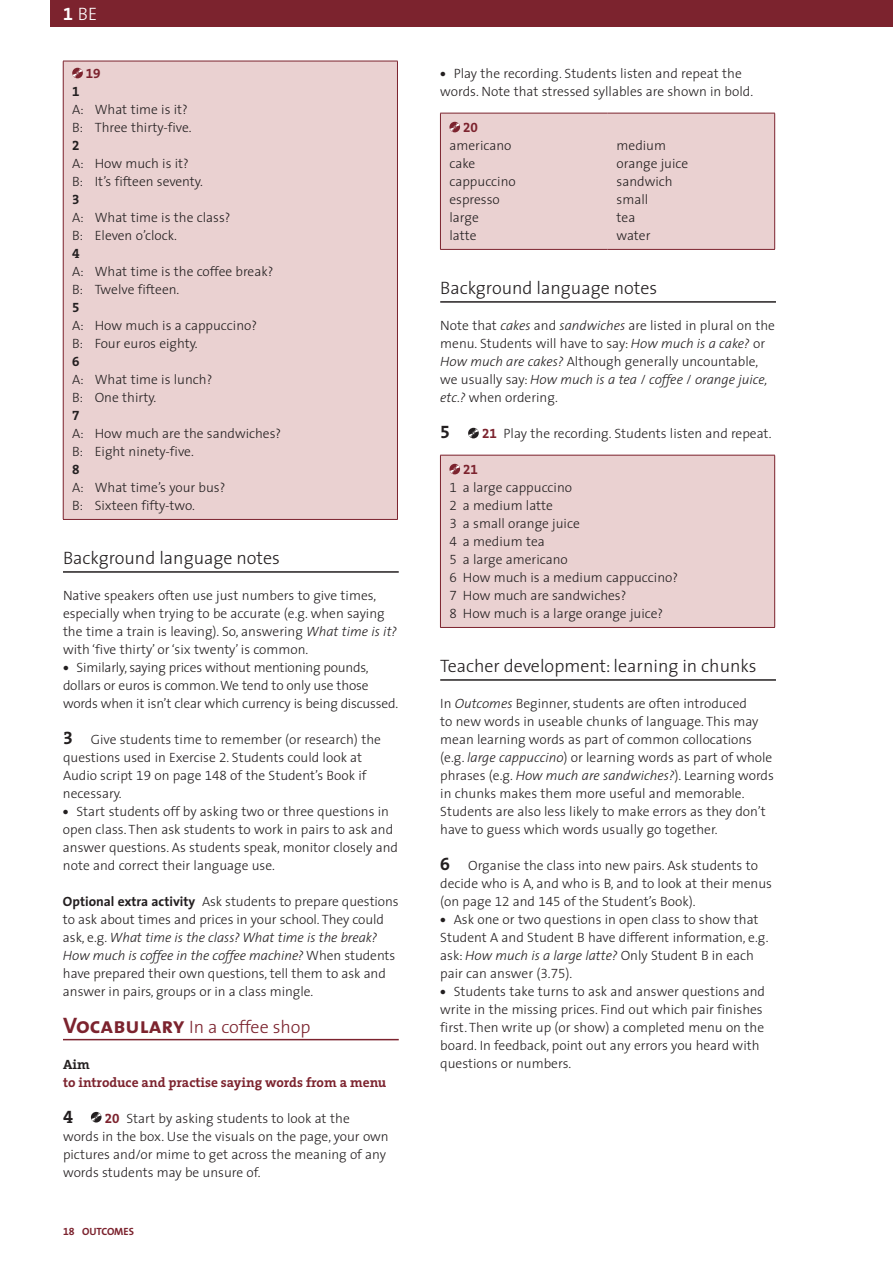
<style>
.page{position:relative;width:893px;height:1263px;background:#fff}
.page>*{position:absolute;margin:0;border:0;box-sizing:border-box;transform-origin:0 0}
.t1{font:300 18px "The Sans";color:#231f20}
.t2{font:300 18px "The Sans";color:#7c232e}
.t3{font:18px "The Sans Light Caps";color:#fff}
.t4{font:18px "The Serif Bold Expert";color:#231f20}
.t5{font:300 13.5px/18px "The Sans";color:#231f20}
.t6{font:700 13.5px "The Serif";color:#7c232e}
.t7{font:13.5px "The Serif Bold Expert";color:#231f20}
.t8{font:13.5px "The Serif Bold Expert";color:#7c232e}
.t9{font:700 13.5px "The Serif";color:#231f20}
.t10{font:10.5px "The Sans Bold Caps";letter-spacing:-.01em;color:#7c232e}
.s1{font-family:"The Sans Bold Expert"}
.s2{font-style:italic}
.s3{font-weight:800}
.s4{font-family:"The Serif Bold Expert";font-weight:400;font-size:18px}
.s5{font-family:"The Sans Light Expert";font-weight:400}
.s6{font-weight:700}
.s7{font-family:"The Sans Bold Caps";font-weight:400;font-size:22.5px}
.s8{font-family:"The Serif Bold Expert";font-weight:400;color:#7c232e}
</style>
<div class="page">
<div style="left:51px;top:0;width:842px;height:27px;background:#7c232e"></div>
<hr style="left:63px;top:571px;width:336px;height:2px;background:#231f20">
<hr style="left:63px;top:1039px;width:336px;height:1px;background:#7c232e">
<div style="left:63px;top:61px;width:334px;height:458px;background:#ead1d1"></div>
<hr style="left:63px;top:61px;width:1px;height:458px;background:#7c232e">
<hr style="left:63px;top:61px;width:335px;height:1px;background:#7c232e">
<hr style="left:397px;top:61px;width:1px;height:458px;background:#7c232e">
<hr style="left:63px;top:519px;width:335px;height:1px;background:#7c232e">
<svg style="left:72px;top:68px;width:11px;height:10px"></svg>
<svg style="left:91px;top:1112px;width:11px;height:10px"></svg>
<hr style="left:440px;top:301px;width:336px;height:2px;background:#231f20">
<hr style="left:440px;top:679px;width:336px;height:2px;background:#231f20">
<div style="left:441px;top:114px;width:333px;height:135px;background:#ead1d1"></div>
<hr style="left:440px;top:113px;width:1px;height:136px;background:#7c232e">
<hr style="left:440px;top:113px;width:168px;height:1px;background:#7c232e">
<hr style="left:440px;top:249px;width:168px;height:1px;background:#7c232e">
<hr style="left:608px;top:113px;width:167px;height:1px;background:#7c232e">
<hr style="left:774px;top:113px;width:1px;height:136px;background:#7c232e">
<hr style="left:608px;top:249px;width:167px;height:1px;background:#7c232e">
<svg style="left:449px;top:122px;width:11px;height:10px"></svg>
<svg style="left:468px;top:428px;width:11px;height:10px"></svg>
<div style="left:440px;top:455px;width:335px;height:172px;background:#ead1d1"></div>
<hr style="left:440px;top:455px;width:1px;height:172px;background:#7c232e">
<hr style="left:440px;top:455px;width:335px;height:1px;background:#7c232e">
<hr style="left:774px;top:455px;width:1px;height:172px;background:#7c232e">
<hr style="left:440px;top:627px;width:335px;height:1px;background:#7c232e">
<svg style="left:449px;top:464px;width:11px;height:10px"></svg>
<h1 class="t3" style="left:63px;top:-1px;width:33px"><span class="s1">1</span> BE</h1>
<p class="t8" style="left:86px;top:63px;width:16px">19</p>
<p class="t7" style="left:72px;top:81px;width:9px">1</p>
<p class="t5" style="left:72px;top:100px;width:121px">A: What time is it?<br>B: Three thirty-five.</p>
<p class="t7" style="left:72px;top:134px;width:9px">2</p>
<p class="t5" style="left:72px;top:154px;width:132px">A: How much is it?<br>B: It’s fifteen seventy.</p>
<p class="t7" style="left:72px;top:188px;width:9px">3</p>
<p class="t5" style="left:72px;top:208px;width:160px">A: What time is the class?<br>B: Eleven o’clock.</p>
<p class="t7" style="left:72px;top:242px;width:9px">4</p>
<p class="t5" style="left:72px;top:262px;width:203px">A: What time is the coffee break?<br>B: Twelve fifteen.</p>
<p class="t7" style="left:72px;top:296px;width:9px">5</p>
<p class="t5" style="left:72px;top:316px;width:186px">A: How much is a cappuccino?<br>B: Four euros eighty.</p>
<p class="t7" style="left:72px;top:350px;width:9px">6</p>
<p class="t5" style="left:72px;top:370px;width:142px">A: What time is lunch?<br>B: One thirty.</p>
<p class="t7" style="left:72px;top:404px;width:9px">7</p>
<p class="t5" style="left:72px;top:424px;width:210px">A: How much are the sandwiches?<br>B: Eight ninety-five.</p>
<p class="t7" style="left:72px;top:458px;width:9px">8</p>
<p class="t5" style="left:72px;top:478px;width:155px">A: What time’s your bus?<br>B: Sixteen fifty-two.</p>
<h1 class="t1" style="left:63px;top:543px;width:219px">Background language notes</h1>
<p class="t5" style="left:63px;top:586px;width:336px">Native speakers often use just numbers to give times, especially when trying to be accurate (e.g. when saying the time a train is leaving). So, answering <span class="s2">What time is it? </span>with ‘five thirty’ or ‘six twenty’ is common.</p>
<p class="t5" style="left:63px;top:658px;width:337px"><span class="s3">•</span> Similarly, saying prices without mentioning pounds, dollars or euros is common. We tend to only use those words when it isn’t clear which currency is being discussed.</p>
<p class="t5" style="left:63px;top:730px;width:319px"><span class="s4">3</span> Give students time to remember (or research) the questions used in Exercise <span class="s5">2</span>. Students could look at Audio script <span class="s5">19</span> on page <span class="s5">148</span> of the Student’s Book if necessary.</p>
<p class="t5" style="left:63px;top:802px;width:337px"><span class="s3">•</span> Start students off by asking two or three questions in open class. Then ask students to work in pairs to ask and answer questions. As students speak, monitor closely and note and correct their language use.</p>
<p class="t5" style="left:63px;top:892px;width:337px"><span class="s6">Optional extra activity</span> Ask students to prepare questions to ask about times and prices in your school. They could ask, e.g. <span class="s2">What time is the class? What time is the break?<br>How much is coffee in the coffee machine?</span> When students have prepared their own questions, tell them to ask and answer in pairs, groups or in a class mingle.</p>
<h1 class="t2" style="left:63px;top:1011px;width:249px"><span class="s7">Vocabulary</span> In a coffee shop</h1>
<p class="t9" style="left:63px;top:1053px;width:28px">Aim</p>
<p class="t6" style="left:63px;top:1071px;width:325px">to introduce and practise saying words from a menu</p>
<h1 class="t4" style="left:63px;top:1101px;width:11px">4</h1>
<p class="t5" style="left:63px;top:1108px;width:327px;text-indent:42px"><span class="s8">20</span> Start by asking students to look at the words in the box. Use the visuals on the page, your own pictures and/or mime to get across the meaning of any words students may be unsure of.</p>
<p class="t10" style="left:63px;top:1223px;width:73px"><span class="s1">18</span> OUTCOMES</p>
<p class="t5" style="left:440px;top:64px;width:314px"><span class="s3">•</span> Play the recording. Students listen and repeat the words. Note that stressed syllables are shown in bold.</p>
<p class="t8" style="left:463px;top:117px;width:16px">20</p>
<p class="t5" style="left:449px;top:136px;width:68px">americano cake cappuccino espresso large<br>latte</p>
<p class="t5" style="left:617px;top:136px;width:73px">medium orange juice sandwich small<br>tea<br>water</p>
<h1 class="t1" style="left:440px;top:273px;width:219px">Background language notes</h1>
<p class="t5" style="left:440px;top:316px;width:336px">Note that <span class="s2">cakes</span> and <span class="s2">sandwiches</span> are listed in plural on the menu. Students will have to say: <span class="s2">How much is a cake?</span> or <span class="s2">How much are cakes?</span> Although generally uncountable, we usually say: <span class="s2">How much is a tea</span> / <span class="s2">coffee</span> / <span class="s2">orange juice, etc.?</span> when ordering.</p>
<h1 class="t4" style="left:440px;top:417px;width:11px">5</h1>
<p class="t5" style="left:482px;top:424px;width:291px"><span class="s8">21</span> Play the recording. Students listen and repeat.</p>
<p class="t8" style="left:463px;top:459px;width:16px">21</p>
<p class="t5" style="left:449px;top:478px;width:230px"><span class="s5">1</span> a large cappuccino<br><span class="s5">2</span> a medium latte<br><span class="s5">3</span> a small orange juice<br><span class="s5">4</span> a medium tea<br><span class="s5">5</span> a large americano<br><span class="s5">6</span> How much is a medium cappuccino?<br><span class="s5">7</span> How much are sandwiches?<br><span class="s5">8</span> How much is a large orange juice?</p>
<h1 class="t1" style="left:440px;top:651px;width:318px">Teacher development: learning in chunks</h1>
<p class="t5" style="left:440px;top:694px;width:335px">In <span class="s2">Outcomes</span> Beginner, students are often introduced<br>to new words in useable chunks of language. This may mean learning words as part of common collocations (e.g. <span class="s2">large cappuccino</span>) or learning words as part of whole phrases (e.g. <span class="s2">How much are sandwiches?</span>). Learning words in chunks makes them more useful and memorable.<br>Students are also less likely to make errors as they don’t have to guess which words usually go together.</p>
<p class="t5" style="left:440px;top:856px;width:333px"><span class="s4">6</span> Organise the class into new pairs. Ask students to decide who is A, and who is B, and to look at their menus (on page <span class="s5">12</span> and <span class="s5">145</span> of the Student’s Book).</p>
<p class="t5" style="left:440px;top:910px;width:330px"><span class="s3">•</span> Ask one or two questions in open class to show that Student A and Student B have different information, e.g. ask: <span class="s2">How much is a large latte?</span> Only Student B in each pair can answer (<span class="s5">3</span>.<span class="s5">75</span>).</p>
<p class="t5" style="left:440px;top:982px;width:326px"><span class="s3">•</span> Students take turns to ask and answer questions and write in the missing prices. Find out which pair finishes first. Then write up (or show) a completed menu on the board. In feedback, point out any errors you heard with questions or numbers.</p>
</div>
